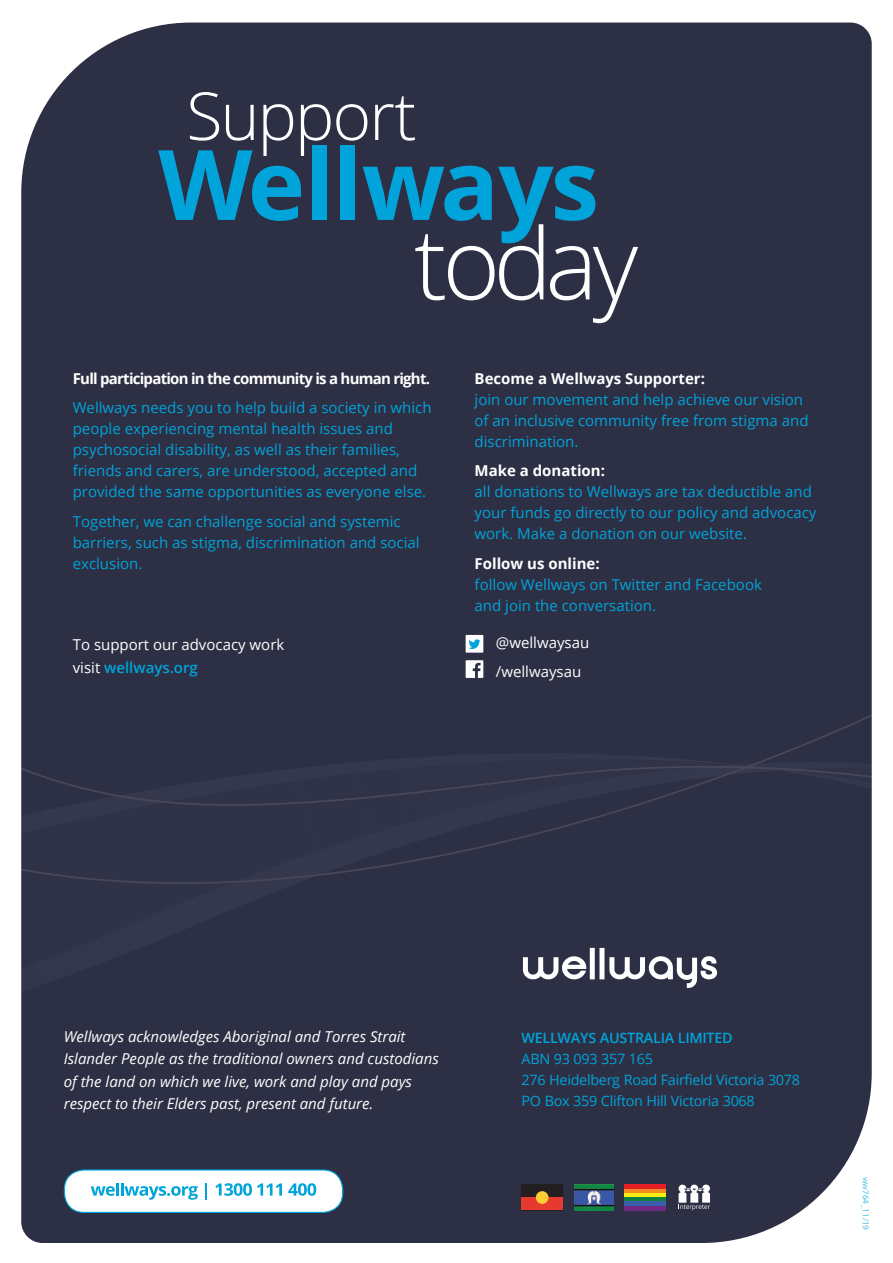
<style>
.page{position:relative;width:893px;height:1263px;background:#fff}
.page>*{position:absolute;margin:0;border:0;box-sizing:border-box;transform-origin:0 0}
.t1{font:300 99px "Open Sans";letter-spacing:-.06em;color:#fff}
.t2{font:700 97.5px "Open Sans";letter-spacing:-.01em;color:#00a4da}
.t3{font:300 66.3px "Open Sans";letter-spacing:-.03em;color:#fff}
.t4{font:15px/21px "Open Sans";color:#00a4da}
.t5{font:italic 15px/22.5px "Open Sans";color:#fff}
.t6{font:15px/22.5px "Open Sans";color:#fff}
.t7{font:700 15px "Open Sans";color:#fff}
.t8{font:700 15px "Open Sans";letter-spacing:-.05em;color:#fff}
.t9{font:14.25px/21px "Open Sans";letter-spacing:-.02em;color:#00a4da}
.t10{font:600 14.25px "Open Sans";letter-spacing:-.02em;color:#00a4da}
.t11{font:9px "Myriad Pro";color:#4dc3e8}
.s1{font-weight:600;color:#00a4da}
</style>
<div class="page">
<div style="left:21px;top:23px;width:851px;height:1220px;background:#2d2f44"></div>
<div style="left:625px;top:1184px;width:41px;height:5px;background:#e51e25"></div>
<hr style="left:625px;top:1189px;width:41px;height:4px;background:#f68b1f">
<hr style="left:625px;top:1193px;width:41px;height:4px;background:#f8ed13">
<div style="left:625px;top:1197px;width:41px;height:5px;background:#0c7f3f"></div>
<hr style="left:625px;top:1202px;width:41px;height:4px;background:#3a5eab">
<hr style="left:625px;top:1206px;width:41px;height:4px;background:#722984">
<svg style="left:678px;top:1184px;width:32px;height:26px"></svg>
<img style="left:574px;top:1184px;width:39px;height:26px">
<div style="left:522px;top:1184px;width:41px;height:26px;background:#231f20"></div>
<div style="left:521px;top:1184px;width:42px;height:26px;border:1px solid #231f20"></div>
<div style="left:522px;top:1197px;width:41px;height:13px;background:#e73a2e"></div>
<div style="left:536px;top:1191px;width:12px;height:13px;background:#fecd33;border-radius:50%"></div>
<svg style="left:64px;top:1169px;width:279px;height:44px"></svg>
<div style="left:21px;top:839px;width:851px;height:214px;background:#2d2f44"></div>
<div style="left:21px;top:609px;width:851px;height:230px;background:#2d2f44"></div>
<h3 class="t3" style="left:186px;top:71px;width:232px">Support</h3>
<h2 class="t2" style="left:158px;top:116px;width:442px">Wellways</h2>
<h1 class="t1" style="left:414px;top:196px;width:226px">today</h1>
<p class="t8" style="left:73px;top:367px;width:359px">Full participation in the community is a human right.</p>
<p class="t4" style="left:73px;top:397px;width:360px">Wellways needs you to help build a society in which people experiencing mental health issues and psychosocial disability, as well as their families, friends and carers, are understood, accepted and provided the same opportunities as everyone else.</p>
<p class="t4" style="left:73px;top:510px;width:348px">Together, we can challenge social and systemic barriers, such as stigma, discrimination and social exclusion.</p>
<p class="t6" style="left:73px;top:633px;width:213px">To support our advocacy work visit <span class="s1">wellways.org</span></p>
<p class="t7" style="left:475px;top:367px;width:232px">Become a Wellways Supporter:</p>
<p class="t4" style="left:475px;top:388px;width:335px">join our movement and help achieve our vision of an inclusive community free from stigma and discrimination.</p>
<p class="t7" style="left:475px;top:460px;width:132px">Make a donation:</p>
<p class="t4" style="left:475px;top:481px;width:343px">all donations to Wellways are tax deductible and your funds go directly to our policy and advocacy work. Make a donation on our website.</p>
<p class="t7" style="left:475px;top:552px;width:127px">Follow us online:</p>
<p class="t4" style="left:475px;top:573px;width:289px">follow Wellways on Twitter and Facebook and join the conversation.</p>
<p class="t6" style="left:496px;top:627px;width:95px;line-height:29.5px">@wellwaysau /wellwaysau</p>
<p class="t5" style="left:64px;top:1025px;width:376px">Wellways acknowledges Aboriginal and Torres Strait Islander People as the traditional owners and custodians of the land on which we live, work and play and pays respect to their Elders past, present and future.</p>
<p class="t10" style="left:521px;top:1028px;width:213px">WELLWAYS AUSTRALIA LIMITED</p>
<p class="t9" style="left:521px;top:1048px;width:280px">ABN 93 093 357 165<br>276 Heidelberg Road Fairfield Victoria 3078<br>PO Box 359 Clifton Hill Victoria 3068</p>
<p class="t11" style="left:871px;top:1176px;width:55px;rotate:90deg">ww764_11/19</p>
</div>
